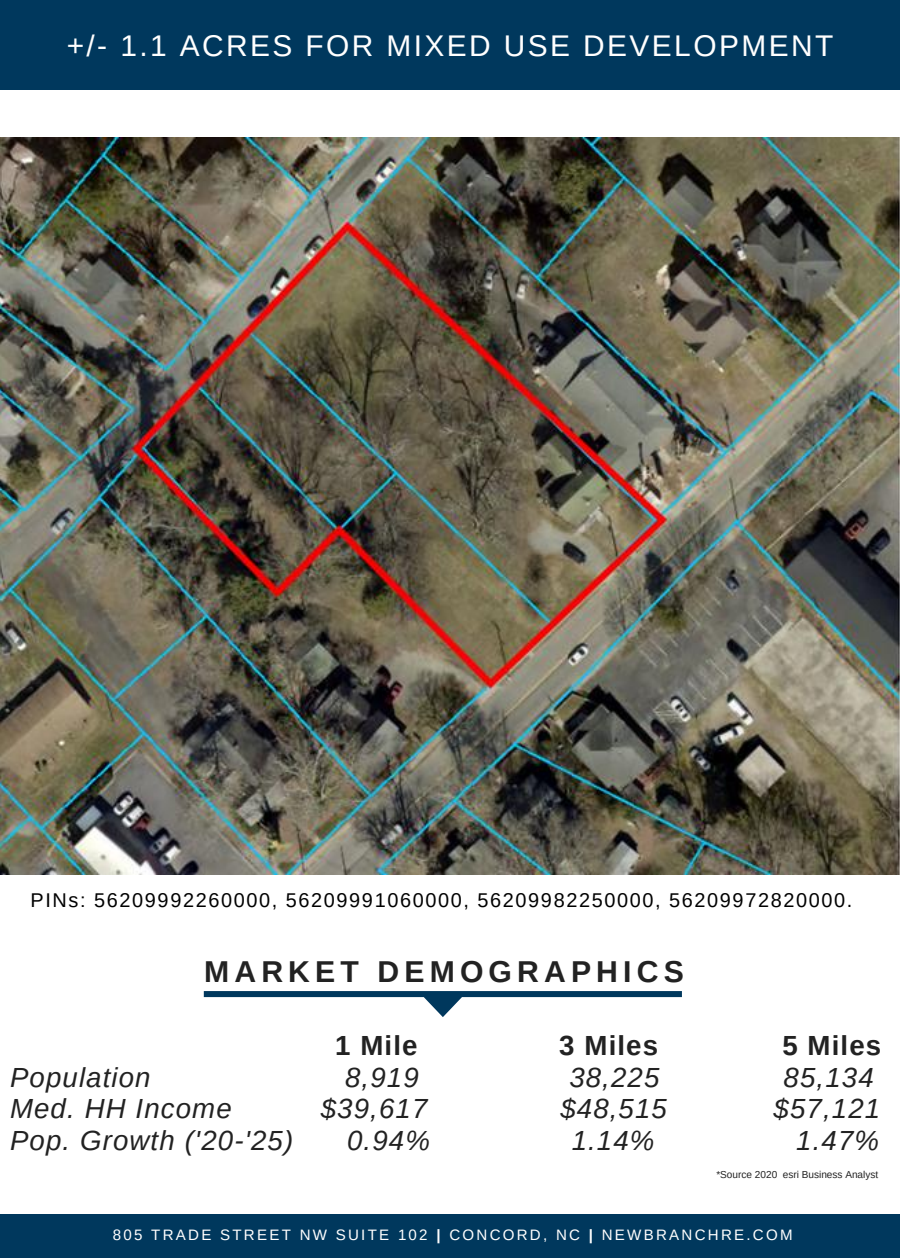
<style>
.page{position:relative;width:900px;height:1260px;background:#fff}
.page>*{position:absolute;margin:0;border:0;box-sizing:border-box;transform-origin:0 0}
.t1{font:700 30.25px "Arimo";letter-spacing:.17em;color:#222}
.t2{font:30px "Arimo";letter-spacing:.08em;color:#fff}
.t3{font:italic 27.75px "Arimo";letter-spacing:.04em;color:#222}
.t4{font:700 27.75px "Arimo";letter-spacing:.04em;color:#222}
.t5{font:20px "Arimo";letter-spacing:.08em;color:#000}
.t6{font:15px "Arimo";letter-spacing:.15em;color:#fff}
.t7{font:10px "Arimo";color:#222}
.s1{font-weight:700}
</style>
<div class="page">
<div style="left:0;top:1214px;width:900px;height:43px;background:#00385d"></div>
<div style="left:0;top:0;width:900px;height:90px;background:#00385d"></div>
<img style="left:0;top:138px;width:900px;height:736px">
<svg style="left:204px;top:991px;width:478px;height:26px"></svg>
<p class="t2" style="left:67px;top:29px;width:768px">+/- 1.1 ACRES FOR MIXED USE DEVELOPMENT</p>
<p class="t5" style="left:31px;top:889px;width:823px">PINs: 56209992260000, 56209991060000, 56209982250000, 56209972820000.</p>
<p class="t1" style="left:204px;top:955px;width:481px">MARKET DEMOGRAPHICS</p>
<p class="t4" style="left:335px;top:1030px;width:84px">1 Mile</p>
<p class="t4" style="left:559px;top:1030px;width:100px">3 Miles</p>
<p class="t4" style="left:782px;top:1030px;width:100px">5 Miles</p>
<p class="t3" style="left:10px;top:1061px;width:142px">Population</p>
<p class="t3" style="left:345px;top:1061px;width:75px">8,919</p>
<p class="t3" style="left:569px;top:1061px;width:92px">38,225</p>
<p class="t3" style="left:784px;top:1061px;width:92px">85,134</p>
<p class="t3" style="left:10px;top:1093px;width:223px">Med. HH Income</p>
<p class="t3" style="left:321px;top:1093px;width:108px">$39,617</p>
<p class="t3" style="left:560px;top:1093px;width:108px">$48,515</p>
<p class="t3" style="left:774px;top:1093px;width:108px">$57,121</p>
<p class="t3" style="left:10px;top:1125px;width:285px">Pop. Growth ('20-'25)</p>
<p class="t3" style="left:347px;top:1125px;width:84px">0.94%</p>
<p class="t3" style="left:572px;top:1125px;width:84px">1.14%</p>
<p class="t3" style="left:796px;top:1125px;width:84px">1.47%</p>
<p class="t7" style="left:716px;top:1169px;width:163px">*Source 2020 esri Business Analyst</p>
<p class="t6" style="left:113px;top:1226px;width:681px">805 TRADE STREET NW SUITE 102 <span class="s1">|</span> CONCORD, NC <span class="s1">|</span> NEWBRANCHRE.COM</p>
</div>
